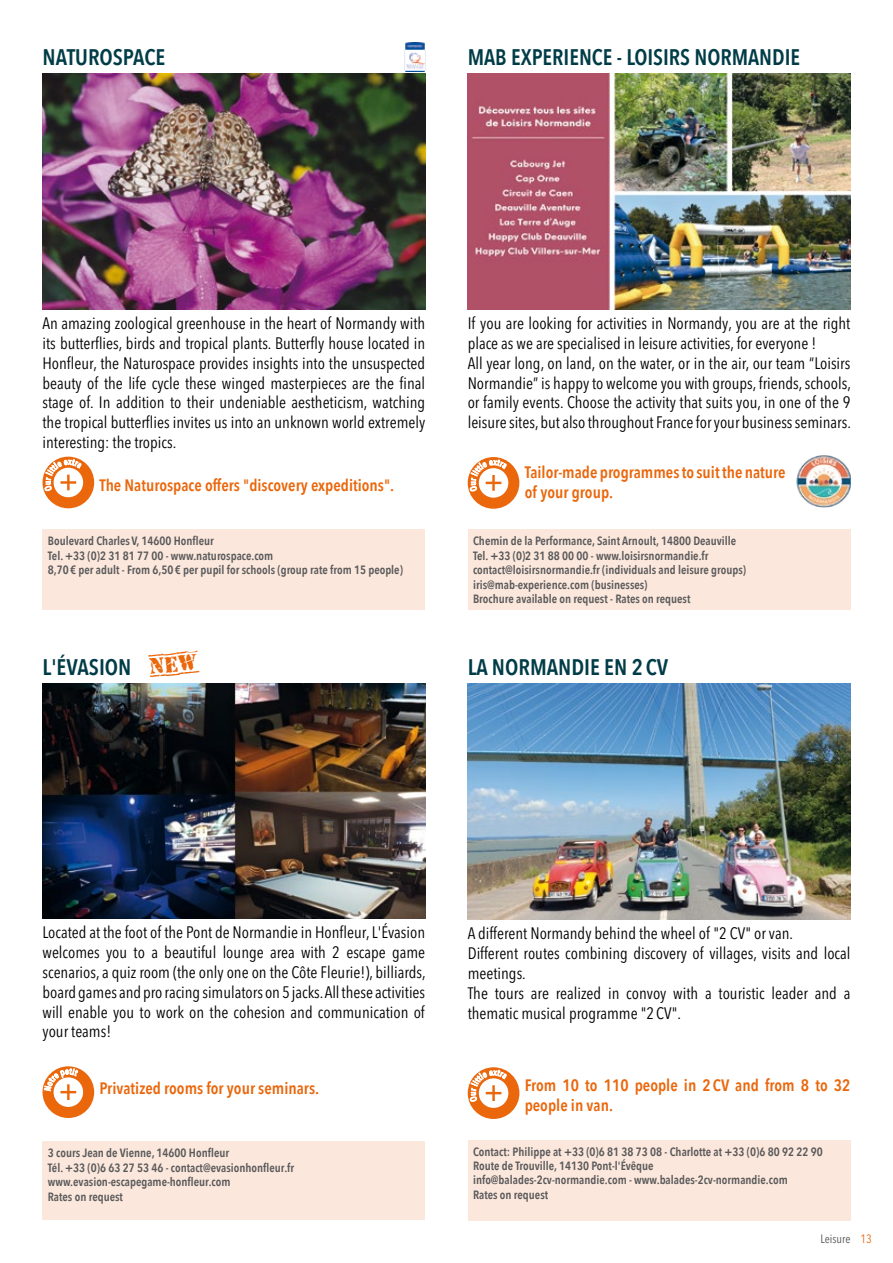
<style>
.page{position:relative;width:893px;height:1263px;background:#fff}
.page>*{position:absolute;margin:0;border:0;box-sizing:border-box;transform-origin:0 0}
.t1{font:600 22.5px "Avenir Next Condensed";color:#003c47}
.t2{font:condensed 16.5px/19.8px "Avenir Next LT Pro";color:#000}
.t3{font:600 16.5px/19.8px "Avenir Next Condensed";color:#ea670c}
.t4{font:600 12px/14.4px "Avenir Next Condensed";color:#58585a}
.t5{font:condensed 12px "Avenir Next LT Pro";color:#58585a}
.t6{font:condensed 12px "Avenir Next LT Pro";color:#ea670c}
</style>
<div class="page">
<img style="left:468px;top:684px;width:382px;height:235px">
<div style="left:468px;top:1140px;width:382px;height:80px;background:#fbe7db"></div>
<div style="left:468px;top:1067px;width:51px;height:52px;background:#ea670c;border-radius:50%"></div>
<div style="left:479px;top:1078px;width:29px;height:30px;background:#fff;border-radius:50%"></div>
<img style="left:43px;top:74px;width:382px;height:235px">
<div style="left:43px;top:530px;width:382px;height:80px;background:#fbe7db"></div>
<div style="left:43px;top:457px;width:51px;height:51px;background:#ea670c;border-radius:50%"></div>
<div style="left:54px;top:468px;width:29px;height:29px;background:#fff;border-radius:50%"></div>
<img style="left:405px;top:43px;width:20px;height:29px">
<img style="left:43px;top:683px;width:382px;height:235px">
<div style="left:43px;top:1141px;width:382px;height:79px;background:#fbe7db"></div>
<div style="left:43px;top:1066px;width:51px;height:52px;background:#ea670c;border-radius:50%"></div>
<div style="left:54px;top:1077px;width:29px;height:30px;background:#fff;border-radius:50%"></div>
<div style="left:468px;top:530px;width:382px;height:80px;background:#fbe7db"></div>
<div style="left:468px;top:457px;width:51px;height:52px;background:#ea670c;border-radius:50%"></div>
<svg style="left:479px;top:468px;width:29px;height:30px"></svg>
<img style="left:468px;top:74px;width:382px;height:235px">
<img style="left:796px;top:455px;width:54px;height:53px">
<svg style="left:470px;top:1070px;width:37px;height:32px"></svg>
<svg style="left:45px;top:459px;width:37px;height:32px"></svg>
<svg style="left:44px;top:1069px;width:34px;height:31px"></svg>
<svg style="left:470px;top:460px;width:37px;height:32px"></svg>
<h1 class="t1" style="left:43px;top:38px;width:124px">NATUROSPACE</h1>
<h1 class="t1" style="left:468px;top:38px;width:334px">MAB EXPERIENCE - LOISIRS NORMANDIE</h1>
<p class="t2" style="left:43px;top:313px;width:384px;text-align:justify">An amazing zoological greenhouse in the heart of Normandy with its butterflies, birds and tropical plants. Butterfly house located in Honfleur, the Naturospace provides insights into the unsuspected beauty of the life cycle these winged masterpieces are the final stage of. In addition to their undeniable aestheticism, watching the tropical butterflies invites us into an unknown world extremely interesting: the tropics.</p>
<p class="t2" style="left:468px;top:313px;width:385px">If you are looking for activities in Normandy, you are at the right place as we are specialised in leisure activities, for everyone !<br>All year long, on land, on the water, or in the air, our team “Loisirs Normandie” is happy to welcome you with groups, friends, schools, or family events. Choose the activity that suits you, in one of the 9 leisure sites, but also throughout France for your business seminars.</p>
<p class="t3" style="left:99px;top:475px;width:296px">The Naturospace offers "discovery expeditions".</p>
<p class="t3" style="left:525px;top:462px;width:262px">Tailor-made programmes to suit the nature of your group.</p>
<p class="t4" style="left:48px;top:534px;width:357px">Boulevard CharlesV, 14600 Honfleur<br>Tel. +33 (0)2 31 81 77 00 - www.naturospace.com<br>8,70 € per adult - From 6,50 € per pupil for schools (group rate from 15 people)</p>
<p class="t4" style="left:473px;top:534px;width:275px">Chemin de la Performance, Saint Arnoult, 14800 Deauville Tel. +33 (0)2 31 88 00 00 - www.loisirsnormandie.fr contact@loisirsnormandie.fr (individuals and leisure groups) iris@mab-experience.com (businesses)<br>Brochure available on request - Rates on request</p>
<h1 class="t1" style="left:43px;top:647px;width:90px">L'ÉVASION</h1>
<h1 class="t1" style="left:468px;top:648px;width:202px">LA NORMANDIE EN 2 CV</h1>
<p class="t2" style="left:43px;top:923px;width:385px;text-align:justify">Located at the foot of the Pont de Normandie in Honfleur, L'Évasion welcomes you to a beautiful lounge area with 2 escape game scenarios, a quiz room (the only one on the Côte Fleurie!), billiards, board games and pro racing simulators on 5 jacks. All these activities will enable you to work on the cohesion and communication of your teams!</p>
<p class="t3" style="left:99px;top:1077px;width:221px">Privatized rooms for your seminars.</p>
<p class="t4" style="left:48px;top:1146px;width:248px">3 cours Jean de Vienne, 14600 Honfleur<br>Tél. +33 (0)6 63 27 53 46 - contact@evasionhonfleur.fr www.evasion-escapegame-honfleur.com<br>Rates on request</p>
<p class="t2" style="left:468px;top:924px;width:384px">A different Normandy behind the wheel of "2 CV" or van.<br>Different routes combining discovery of villages, visits and local meetings.<br>The tours are realized in convoy with a touristic leader and a thematic musical programme "2 CV".</p>
<p class="t3" style="left:525px;top:1075px;width:327px">From 10 to 110 people in 2CV and from 8 to 32 people in van.</p>
<p class="t4" style="left:473px;top:1144px;width:351px">Contact: Philippe at +33 (0)6 81 38 73 08 - Charlotte at +33 (0)6 80 92 22 90<br>Route de Trouville, 14130 Pont-l'Évêque<br>info@balades-2cv-normandie.com - www.balades-2cv-normandie.com<br>Rates on request</p>
<p class="t5" style="left:821px;top:1232px;width:31px">Leisure</p>
<p class="t6" style="left:860px;top:1232px;width:13px">13</p>
</div>
